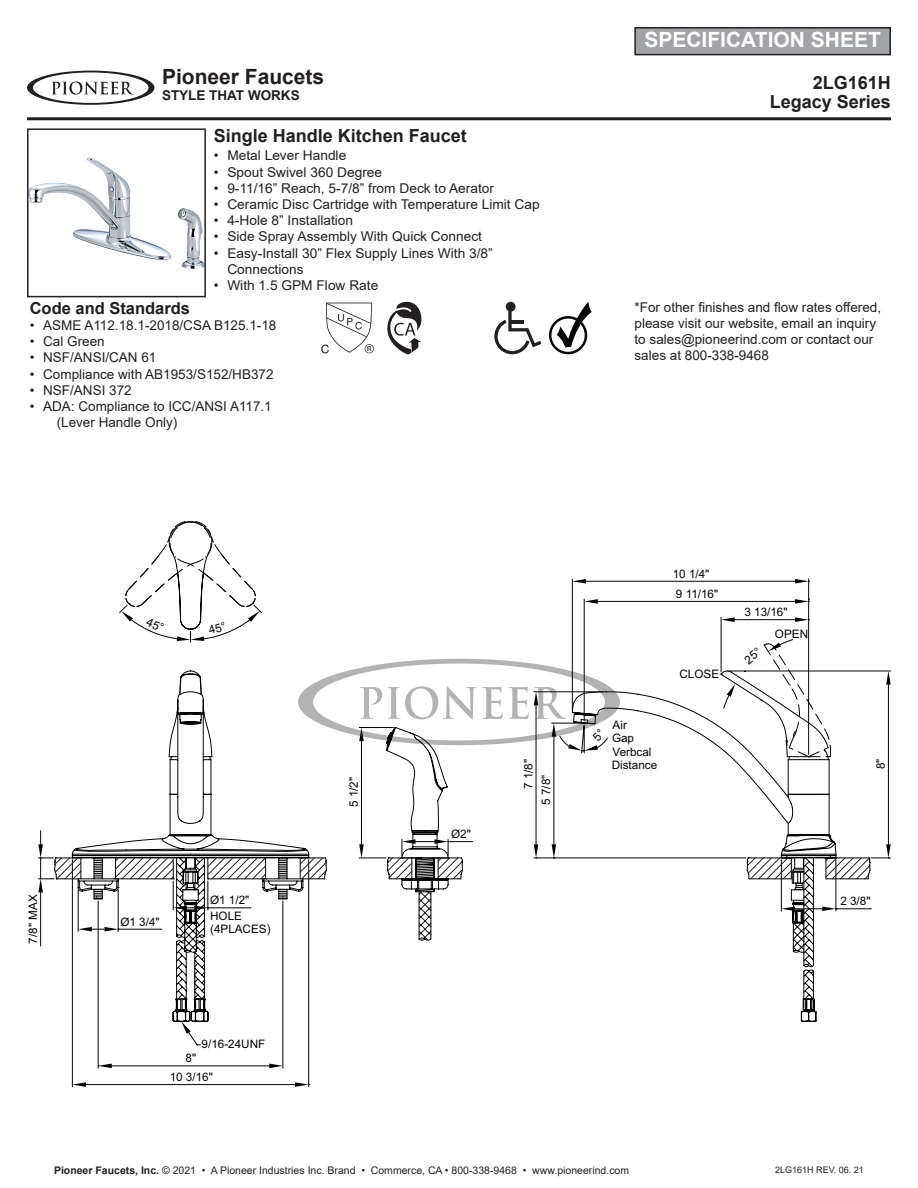
<style>
.page{position:relative;width:918px;height:1188px;background:#fff}
.page>*{position:absolute;margin:0;border:0;box-sizing:border-box;transform-origin:0 0}
.t1{font:700 21px "Arial";color:#fff}
.t2{font:700 21px "Arial";color:#231f20}
.t3{font:700 18px "Arial";color:#231f20}
.t4{font:700 16.5px "Arial";color:#231f20}
.t5{font:13.5px/16.2px "Arial";color:#231f20}
.t6{font:700 13.5px "Arial";color:#231f20}
.t7{font:11.7px/13.4px "Arial";color:#030303}
.t8{font:10.5px "Arial";color:#231f20}
.t9{font:9px "Arial";color:#231f20}
.s1{font-weight:700}
</style>
<div class="page">
<svg style="left:38px;top:879px;width:2px;height:13px"></svg>
<svg style="left:38px;top:844px;width:5px;height:15px"></svg>
<hr style="left:283px;top:901px;width:1px;height:167px;background:#030303">
<hr style="left:98px;top:901px;width:1px;height:167px;background:#030303">
<hr style="left:112px;top:1066px;width:157px;height:1px;background:#030303">
<svg style="left:269px;top:1064px;width:14px;height:4px"></svg>
<svg style="left:98px;top:1064px;width:14px;height:4px"></svg>
<hr style="left:72px;top:860px;width:1px;height:227px;background:#030303">
<hr style="left:308px;top:860px;width:1px;height:227px;background:#030303">
<hr style="left:86px;top:1084px;width:209px;height:1px;background:#030303">
<svg style="left:72px;top:1082px;width:14px;height:5px"></svg>
<svg style="left:295px;top:1082px;width:15px;height:5px"></svg>
<hr style="left:730px;top:671px;width:161px;height:1px;background:#030303">
<hr style="left:888px;top:685px;width:1px;height:159px;background:#030303">
<svg style="left:886px;top:671px;width:5px;height:14px"></svg>
<hr style="left:554px;top:737px;width:1px;height:107px;background:#030303">
<hr style="left:536px;top:705px;width:1px;height:139px;background:#030303">
<svg style="left:572px;top:578px;width:242px;height:261px"></svg>
<svg style="left:572px;top:579px;width:14px;height:5px"></svg>
<svg style="left:795px;top:599px;width:15px;height:5px"></svg>
<svg style="left:795px;top:579px;width:15px;height:5px"></svg>
<svg style="left:151px;top:724px;width:297px;height:115px"></svg>
<hr style="left:361px;top:741px;width:1px;height:103px;background:#030303">
<svg style="left:54px;top:839px;width:837px;height:207px"></svg>
<hr style="left:27px;top:117px;width:864px;height:3px;background:#231f20">
<img style="left:30px;top:158px;width:173px;height:111px">
<div style="left:27px;top:128px;width:179px;height:169px;border:2px solid #231f20"></div>
<div style="left:635px;top:28px;width:255px;height:27px;background:#a1a3a6"></div>
<div style="left:634px;top:27px;width:257px;height:28px;border:2px solid #231f20"></div>
<svg style="left:387px;top:302px;width:34px;height:52px"></svg>
<svg style="left:321px;top:303px;width:53px;height:50px"></svg>
<svg style="left:494px;top:311px;width:47px;height:43px"></svg>
<div style="left:506px;top:302px;width:10px;height:10px;background:#231f20;border-radius:50%"></div>
<svg style="left:557px;top:302px;width:35px;height:46px"></svg>
<div style="left:549px;top:316px;width:38px;height:38px;border:2px solid #050504;border-radius:50%"></div>
<svg style="left:27px;top:71px;width:127px;height:34px"></svg>
<svg style="left:119px;top:521px;width:143px;height:122px"></svg>
<svg style="left:721px;top:639px;width:110px;height:118px"></svg>
<svg style="left:298px;top:659px;width:322px;height:95px"></svg>
<h1 class="t2" style="left:162px;top:62px;width:164px">Pioneer Faucets</h1>
<p class="t6" style="left:162px;top:86px;width:139px">STYLE THAT WORKS</p>
<h2 class="t3" style="left:214px;top:123px;width:255px">Single Handle Kitchen Faucet</h2>
<p class="t5" style="left:214px;top:147px;width:134px">• Metal Lever Handle</p>
<p class="t5" style="left:214px;top:164px;width:170px">• Spout Swivel 360 Degree</p>
<p class="t5" style="left:214px;top:180px;width:282px">• 9-11/16” Reach, 5-7/8” from Deck to Aerator</p>
<p class="t5" style="left:214px;top:196px;width:327px">• Ceramic Disc Cartridge with Temperature Limit Cap</p>
<p class="t5" style="left:214px;top:212px;width:141px">• 4-Hole 8” Installation</p>
<p class="t5" style="left:214px;top:228px;width:270px">• Side Spray Assembly With Quick Connect</p>
<p class="t5" style="left:227px;top:245px;width:267px;text-indent:-14px">• Easy-Install 30” Flex Supply Lines With 3/8”<br>Connections</p>
<p class="t5" style="left:214px;top:277px;width:166px">• With 1.5 GPM Flow Rate</p>
<p class="t4" style="left:30px;top:296px;width:162px">Code and Standards</p>
<p class="t5" style="left:30px;top:317px;width:248px">• ASME A112.18.1-2018/CSA B125.1-18</p>
<p class="t5" style="left:30px;top:333px;width:77px">• Cal Green</p>
<p class="t5" style="left:30px;top:349px;width:128px">• NSF/ANSI/CAN 61</p>
<p class="t5" style="left:30px;top:366px;width:245px">• Compliance with AB1953/S152/HB372</p>
<p class="t5" style="left:30px;top:382px;width:104px">• NSF/ANSI 372</p>
<p class="t5" style="left:57px;top:398px;width:217px;text-indent:-27px">• ADA: Compliance to ICC/ANSI A117.1 (Lever Handle Only)</p>
<p class="t7" style="left:26px;top:944px;width:51px;rotate:-90deg">7/8" MAX</p>
<p class="t7" style="left:120px;top:915px;width:41px">Ø1 3/4"</p>
<p class="t7" style="left:210px;top:892px;width:41px;line-height:16.2px">Ø1 1/2"<br>HOLE</p>
<p class="t7" style="left:210px;top:922px;width:62px">(4PLACES)</p>
<p class="t7" style="left:202px;top:1038px;width:65px">9/16-24UNF</p>
<p class="t7" style="left:170px;top:1049px;width:45px;line-height:18.6px;text-align:center">8"<br>10 3/16"</p>
<p class="t7" style="left:347px;top:807px;width:32px;rotate:-90deg">5 1/2"</p>
<p class="t7" style="left:451px;top:828px;width:21px">Ø2"</p>
<p class="t7" style="left:522px;top:789px;width:32px;rotate:-90deg">7 1/8"</p>
<p class="t7" style="left:540px;top:805px;width:32px;rotate:-90deg">5 7/8"</p>
<h1 class="t1" style="left:644px;top:25px;width:238px">SPECIFICATION SHEET</h1>
<h2 class="t3" style="left:813px;top:70px;width:80px">2LG161H</h2>
<h2 class="t3" style="left:770px;top:89px;width:123px">Legacy Series</h2>
<p class="t5" style="left:635px;top:299px;width:248px">*For other finishes and flow rates offered, please visit our website, email an inquiry to sales@pioneerind.com or contact our sales at 800-338-9468</p>
<p class="t7" style="left:673px;top:567px;width:38px">10 1/4"</p>
<p class="t7" style="left:676px;top:587px;width:44px">9 11/16"</p>
<p class="t7" style="left:612px;top:718px;width:47px">Air<br>Gap<br>Verbcal<br>Distance</p>
<p class="t7" style="left:679px;top:668px;width:41px">CLOSE</p>
<p class="t7" style="left:744px;top:605px;width:45px">3 13/16"</p>
<p class="t7" style="left:775px;top:627px;width:35px">OPEN</p>
<p class="t7" style="left:874px;top:769px;width:12px;rotate:-90deg">8"</p>
<p class="t7" style="left:840px;top:895px;width:32px">2 3/8"</p>
<p class="t8" style="left:54px;top:1163px;width:577px"><span class="s1">Pioneer Faucets, Inc.</span> © 2021 • A Pioneer Industries Inc. Brand • Commerce, CA • 800-338-9468 • www.pioneerind.com</p>
<p class="t9" style="left:775px;top:1164px;width:90px">2LG161H REV. 06. 21</p>
</div>
